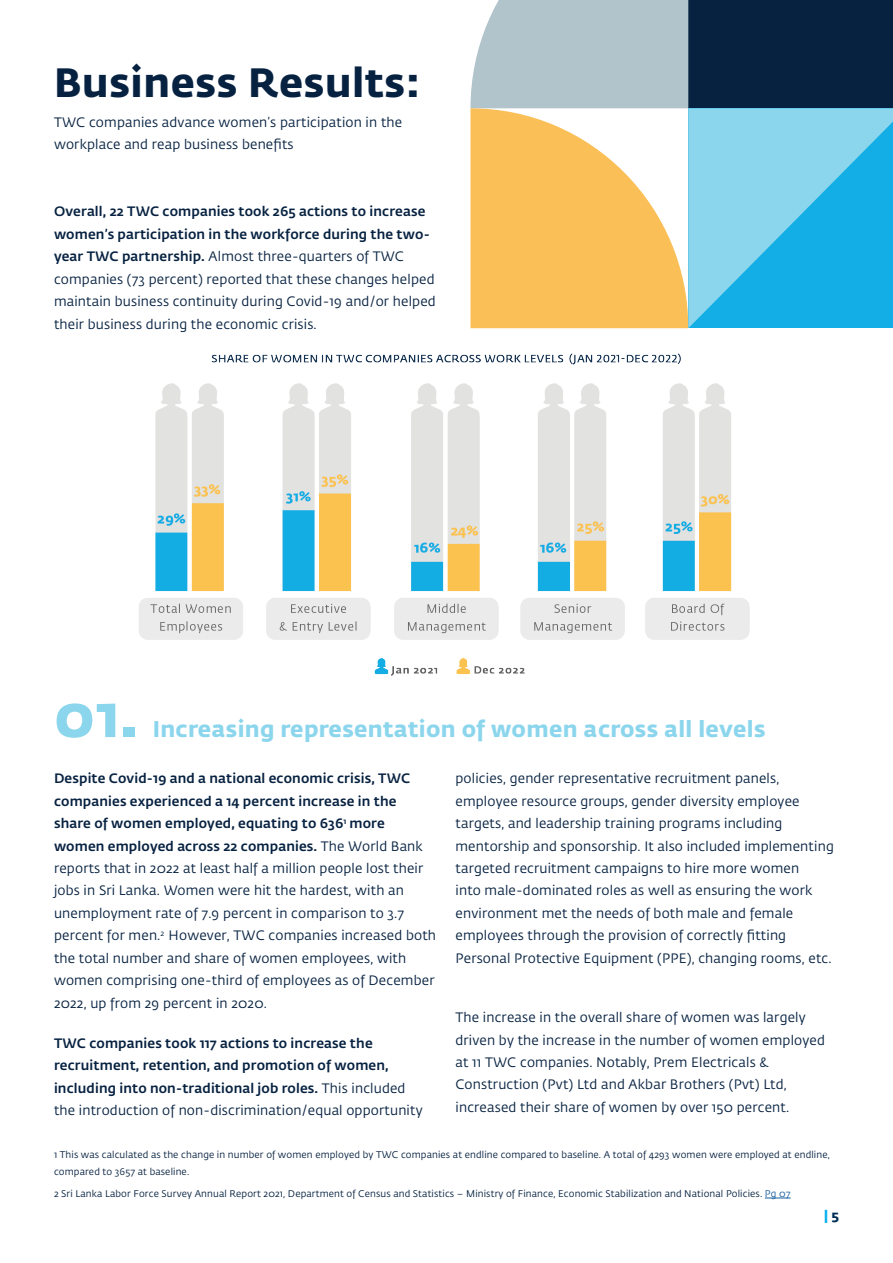
<style>
.page{position:relative;width:893px;height:1263px;background:#fff}
.page>*{position:absolute;margin:0;border:0;box-sizing:border-box;transform-origin:0 0}
.Body_Subheads{font:700 60px "Fedra Sans Std";color:#8bd6ed}
.Body_Subheads-2{font:700 40.5px "Fedra Sans Std";letter-spacing:.01em;color:#072241}
.Body_Subheads-3{font:700 22.5px "Fedra Sans Std";letter-spacing:.01em;color:#8bd6ed}
.Body_Subheads-4{font:13.5px/22.5px "Fedra Sans Std";letter-spacing:.015em;color:#072241}
.Body_Subheads-5{font:500 13.5px/22.5px "Fedra Sans Std";letter-spacing:.01em;color:#072241}
.t1{font:700 13.5px "Fedra Sans Std";color:#00aeef}
.Body_Subheads-6{font:9.6px/16.5px "Fedra Sans Std";letter-spacing:.015em;color:#072241}
.s1{font-weight:500}
.s2{font-weight:400}
.s3{color:#175d9e}
.s4{color:#002e54}
</style>
<div class="page">
<img style="left:139px;top:353px;width:611px;height:323px">
<svg style="left:765px;top:1198px;width:26px;height:1px"></svg>
<svg style="left:470px;top:0;width:423px;height:328px;background:#91ada3"></svg>
<p class="Body_Subheads-2" style="left:54px;top:58px;width:368px">Business Results:</p>
<p class="Body_Subheads-4" style="left:54px;top:111px;width:350px">TWC companies advance women’s participation in the workplace and reap business benefits</p>
<p class="Body_Subheads-4" style="left:54px;top:200px;width:383px"><span class="s1">Overall, 22 TWC companies took 265 actions to increase women’s participation in the workforce during the two&shy;year TWC partnership.</span> Almost three-quarters of TWC companies (73 percent) reported that these changes helped maintain business continuity during Covid-19 and/or helped their business during the economic crisis.</p>
<p class="Body_Subheads" style="left:54px;top:678px;width:88px">01.</p>
<p class="Body_Subheads-3" style="left:153px;top:715px;width:614px">Increasing representation of women across all levels</p>
<p class="Body_Subheads-4" style="left:54px;top:767px;width:384px"><span class="s1">Despite Covid-19 and a national economic crisis, TWC companies experienced a 14 percent increase in the share of women employed, equating to 636</span><sup>1</sup> <span class="s1">more women employed across 22 companies.</span> The World Bank reports that in 2022 at least half a million people lost their jobs in Sri Lanka. Women were hit the hardest, with an unemployment rate of 7.9 percent in comparison to 3.7 percent for men.<sup>2</sup> However, TWC companies increased both the total number and share of women employees, with women comprising one-third of employees as of December 2022, up from 29 percent in 2020.</p>
<p class="Body_Subheads-5" style="left:54px;top:1032px;width:370px">TWC companies took 117 actions to increase the recruitment, retention, and promotion of women, including into non-traditional job roles. <span class="s2">This included the introduction of non-discrimination/equal opportunity</span></p>
<p class="Body_Subheads-6" style="left:54px;top:1146px;width:777px">1 This was calculated as the change in number of women employed by TWC companies at endline compared to baseline. A total of 4293 women were employed at endline, compared to 3657 at baseline.</p>
<p class="Body_Subheads-6" style="left:54px;top:1185px;width:738px">2 Sri Lanka Labor Force Survey Annual Report 2021, Department of Census and Statistics – Ministry of Finance, Economic Stabilization and National Policies. <span class="s3">Pg 07</span></p>
<p class="Body_Subheads-4" style="left:455px;top:767px;width:380px">policies, gender representative recruitment panels, employee resource groups, gender diversity employee targets, and leadership training programs including mentorship and sponsorship. It also included implementing targeted recruitment campaigns to hire more women<br>into male-dominated roles as well as ensuring the work environment met the needs of both male and female employees through the provision of correctly fitting Personal Protective Equipment (PPE), changing rooms, etc.</p>
<p class="Body_Subheads-4" style="left:455px;top:1006px;width:371px">The increase in the overall share of women was largely driven by the increase in the number of women employed at 11 TWC companies. Notably, Prem Electricals &amp; Construction (Pvt) Ltd and Akbar Brothers (Pvt) Ltd, increased their share of women by over 150 percent.</p>
<p class="t1" style="left:824px;top:1206px;width:16px">| <span class="s4">5</span></p>
</div>
